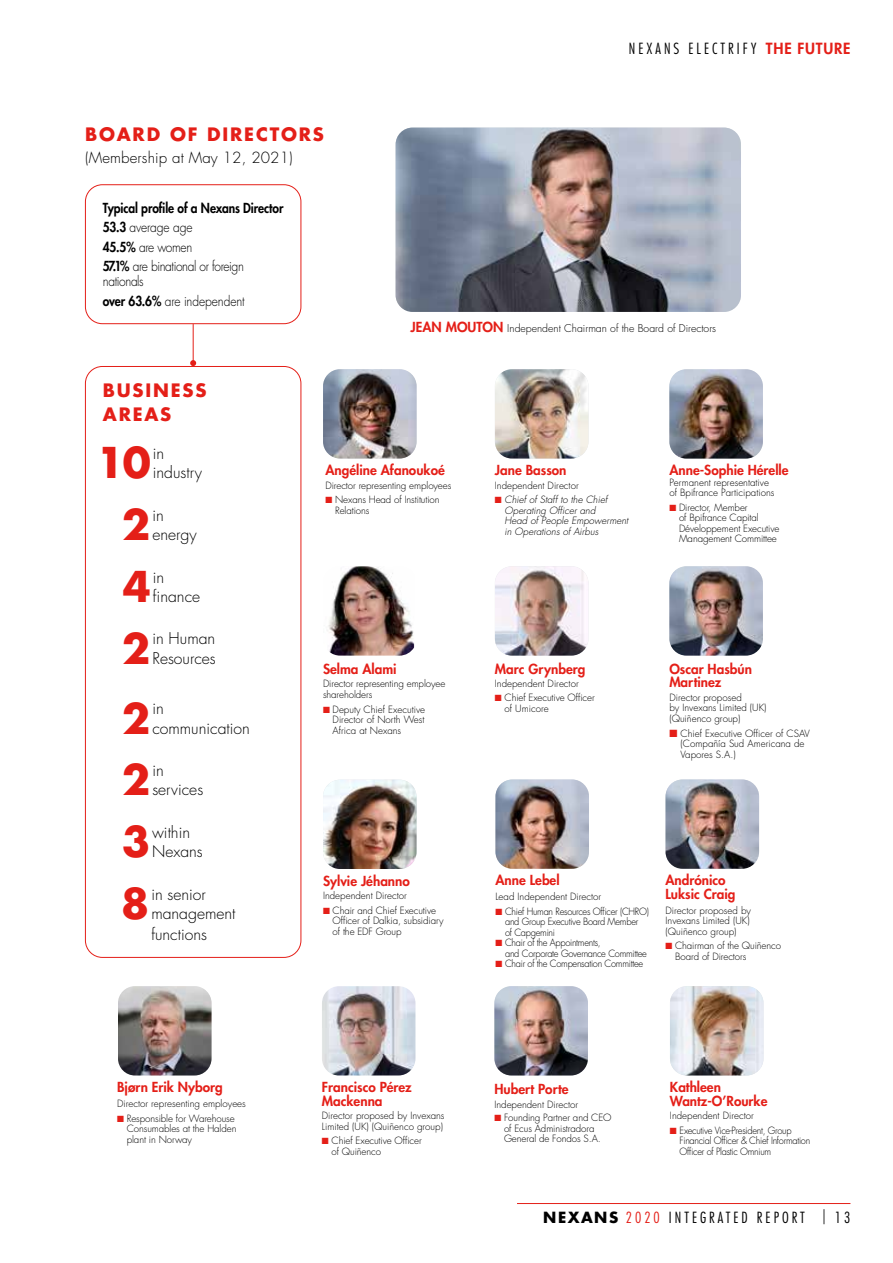
<style>
.page{position:relative;width:893px;height:1263px;background:#fff}
.page>*{position:absolute;margin:0;border:0;box-sizing:border-box;transform-origin:0 0}
.t1{font:700 41.25px "Futura";color:#e41f18}
.t2{font:700 18px/23.5px "Futura LT";letter-spacing:.1em;color:#e41f18}
.t3{font:300 15.75px/19.2px "Futura";color:#000}
.t4{font:300 condensed 15px "Futura";letter-spacing:.2em;color:#000}
.t5{font:300 15px "Futura LT";letter-spacing:.01em;color:#000}
.t6{font:800 13.5px/13.5px "Futura";color:#e41f18}
.t7{font:800 13.5px/19.4px "Futura";letter-spacing:-.005em;color:#000;scale:.89 1}
.t8{font:300 13.5px/19.5px "Futura";letter-spacing:-.02em;color:#000;scale:.89 1}
.t9{font:300 10.5px "Futura";color:#000}
.t10{font:300 9.75px/10.5px "Futura";letter-spacing:-.01em;color:#000}
.t11{font:300 9.75px/10.5px "Futura";letter-spacing:-.03em;color:#000;scale:.95 1}
.t12{font:italic 300 9.75px/10.5px "Futura";color:#000}
.s1{font-weight:300}
.s2{font-weight:800}
.s3{font-weight:800;font-stretch:normal;color:#e41f18}
.s4{font-weight:800;font-size:13.5px;color:#e41f18}
.s5{color:#e41f18}
.s6{font-family:"Futura LT";font-weight:700;font-stretch:normal}
</style>
<div class="page">
<hr style="left:517px;top:1203px;width:333px;height:1px;background:#e41f18">
<img style="left:396px;top:128px;width:345px;height:184px">
<img style="left:494px;top:986px;width:94px;height:89px">
<img style="left:670px;top:986px;width:93px;height:89px">
<img style="left:323px;top:369px;width:94px;height:89px">
<img style="left:495px;top:369px;width:93px;height:89px">
<img style="left:669px;top:369px;width:94px;height:90px">
<div style="left:85px;top:366px;width:216px;height:592px;border:1px solid #e41f18;border-radius:17px"></div>
<img style="left:669px;top:566px;width:94px;height:90px">
<img style="left:495px;top:566px;width:93px;height:90px">
<img style="left:327px;top:566px;width:87px;height:90px">
<img style="left:322px;top:986px;width:93px;height:89px">
<img style="left:323px;top:780px;width:94px;height:89px">
<img style="left:495px;top:779px;width:94px;height:90px">
<img style="left:665px;top:779px;width:94px;height:90px">
<hr style="left:193px;top:324px;width:1px;height:39px;background:#e41f18">
<svg style="left:190px;top:360px;width:6px;height:6px"></svg>
<img style="left:118px;top:986px;width:94px;height:89px">
<div style="left:85px;top:184px;width:216px;height:140px;border:1px solid #e41f18;border-radius:17px"></div>
<h2 class="t2" style="left:85px;top:122px;width:240px">BOARD OF DIRECTORS</h2>
<h3 class="t5" style="left:85px;top:148px;width:209px">(Membership at May 12, 2021)</h3>
<h3 class="t7" style="left:103px;top:198px;width:205px">Typical profile of a Nexans Director<br>53.3 <span class="s1">average age<br></span>45.5% <span class="s1">are women<br></span>57.1% <span class="s1">are binational or foreign</span></h3>
<h3 class="t8" style="left:103px;top:272px;width:161px">nationals<br><span class="s2">over 63.6%</span> are independent</h3>
<h3 class="t4" style="left:629px;top:40px;width:223px">NEXANS ELECTRIFY <span class="s3">THE FUTURE</span></h3>
<p class="t9" style="left:411px;top:322px;width:307px"><span class="s4">JEAN MOUTON</span> Independent Chairman of the Board of Directors</p>
<h2 class="t2" style="left:103px;top:379px;width:105px">BUSINESS<br>AREAS</h2>
<h1 class="t1" style="left:96px;top:433px;width:56px">10</h1>
<h3 class="t3" style="left:153px;top:444px;width:51px">in industry</h3>
<h1 class="t1" style="left:122px;top:495px;width:30px">2</h1>
<h3 class="t3" style="left:152px;top:506px;width:46px">in energy</h3>
<h1 class="t1" style="left:123px;top:556px;width:30px">4</h1>
<h3 class="t3" style="left:153px;top:568px;width:49px">in finance</h3>
<h1 class="t1" style="left:122px;top:618px;width:30px">2</h1>
<h3 class="t3" style="left:152px;top:629px;width:65px">in Human<br>Resources</h3>
<h1 class="t1" style="left:122px;top:688px;width:30px">2</h1>
<h3 class="t3" style="left:152px;top:700px;width:99px">in communication</h3>
<h1 class="t1" style="left:122px;top:750px;width:30px">2</h1>
<h3 class="t3" style="left:152px;top:761px;width:52px">in services</h3>
<h1 class="t1" style="left:122px;top:812px;width:30px">3</h1>
<h3 class="t3" style="left:152px;top:823px;width:52px">within<br>Nexans</h3>
<h1 class="t1" style="left:121px;top:873px;width:30px">8</h1>
<h3 class="t3" style="left:151px;top:885px;width:86px">in senior management</h3>
<h3 class="t3" style="left:151px;top:925px;width:57px">functions</h3>
<h3 class="t6" style="left:117px;top:1080px;width:107px">Bjørn Erik Nyborg</h3>
<p class="t10" style="left:117px;top:1098px;width:130px">Director representing employees</p>
<p class="t10" style="left:127px;top:1113px;width:111px;text-indent:-10px"><span class="s5">■</span> Responsible for Warehouse<br>Consumables at the Halden plant in Norway</p>
<h3 class="t6" style="left:325px;top:463px;width:121px">Angéline Afanoukoé</h3>
<p class="t10" style="left:325px;top:480px;width:127px">Director representing employees</p>
<p class="t10" style="left:335px;top:495px;width:106px;text-indent:-10px"><span class="s5">■</span> Nexans Head of Institution<br>Relations</p>
<h3 class="t6" style="left:495px;top:463px;width:73px">Jane Basson</h3>
<p class="t10" style="left:495px;top:480px;width:85px">Independent Director</p>
<p class="t12" style="left:505px;top:495px;width:125px;text-indent:-10px"><span class="s5">■</span> Chief of Staff to the Chief<br>Operating Officer and<br>Head of People Empowerment in Operations of Airbus</p>
<h3 class="t6" style="left:669px;top:463px;width:121px">Anne-Sophie Hérelle</h3>
<p class="t10" style="left:669px;top:477px;width:107px">Permanent representative of Bpifrance Participations</p>
<p class="t10" style="left:679px;top:502px;width:102px;text-indent:-10px"><span class="s5">■</span> Director, Member<br>of Bpifrance Capital<br>Développement Executive<br>Management Committee</p>
<h3 class="t6" style="left:323px;top:662px;width:75px">Selma Alami</h3>
<p class="t10" style="left:323px;top:679px;width:124px">Director representing employee shareholders</p>
<p class="t10" style="left:333px;top:704px;width:94px;text-align:justify;text-indent:-10px"><span class="s5">■</span> Deputy Chief Executive Director of North West Africa at Nexans</p>
<h3 class="t6" style="left:323px;top:874px;width:88px">Sylvie Jéhanno</h3>
<p class="t10" style="left:323px;top:890px;width:85px">Independent Director</p>
<p class="t10" style="left:333px;top:905px;width:112px;text-indent:-10px"><span class="s5">■</span> Chair and Chief Executive<br>Officer of Dalkia, subsidiary of the EDF Group</p>
<h3 class="t6" style="left:322px;top:1080px;width:91px">Francisco Pérez<br>Mackenna</h3>
<p class="t10" style="left:322px;top:1110px;width:124px">Director proposed by Invexans<br>Limited (UK) (Quiñenco group)</p>
<p class="t10" style="left:332px;top:1136px;width:92px;text-indent:-10px"><span class="s5">■</span> Chief Executive Officer of Quiñenco</p>
<h3 class="t6" style="left:495px;top:662px;width:92px">Marc Grynberg</h3>
<p class="t10" style="left:495px;top:678px;width:85px">Independent Director</p>
<p class="t10" style="left:505px;top:693px;width:92px;text-indent:-10px"><span class="s5">■</span> Chief Executive Officer of Umicore</p>
<h3 class="t6" style="left:669px;top:662px;width:84px">Oscar Hasbún<br>Martinez</h3>
<p class="t10" style="left:669px;top:692px;width:99px">Director proposed<br>by Invexans Limited (UK) (Quiñenco group)</p>
<p class="t10" style="left:681px;top:728px;width:131px;text-indent:-11px"><span class="s5">■</span> Chief Executive Officer of CSAV (Compañía Sud Americana de<br>Vapores S.A.)</p>
<h3 class="t6" style="left:495px;top:873px;width:66px">Anne Lebel</h3>
<p class="t10" style="left:495px;top:891px;width:107px">Lead Independent Director</p>
<p class="t11" style="left:505px;top:906px;width:153px;text-indent:-10px"><span class="s5">■</span> Chief Human Resources Officer (CHRO) and Group Executive Board Member<br>of Capgemini</p>
<p class="t11" style="left:505px;top:938px;width:151px;text-indent:-10px"><span class="s5">■</span> Chair of the Appointments,<br>and Corporate Governance Committee</p>
<p class="t11" style="left:495px;top:959px;width:157px"><span class="s5">■</span> Chair of the Compensation Committee</p>
<h3 class="t6" style="left:665px;top:873px;width:71px">Andrónico<br>Luksic Craig</h3>
<p class="t10" style="left:665px;top:905px;width:87px">Director proposed by<br>Invexans Limited (UK) (Quiñenco group)</p>
<p class="t10" style="left:675px;top:941px;width:107px;text-indent:-10px"><span class="s5">■</span> Chairman of the Quiñenco<br>Board of Directors</p>
<h3 class="t6" style="left:494px;top:1082px;width:76px">Hubert Porte</h3>
<p class="t10" style="left:494px;top:1099px;width:85px">Independent Director</p>
<p class="t10" style="left:504px;top:1113px;width:109px;text-indent:-10px"><span class="s5">■</span> Founding Partner and CEO of Ecus Administradora<br>General de Fondos S.A.</p>
<h3 class="t6" style="left:670px;top:1080px;width:99px">Kathleen<br>Wantz-O’Rourke</h3>
<p class="t10" style="left:670px;top:1110px;width:85px">Independent Director</p>
<p class="t11" style="left:680px;top:1125px;width:139px;text-indent:-10px"><span class="s5">■</span> Executive Vice-President, Group<br>Financial Officer &amp; Chief Information<br>Officer of Plastic Omnium</p>
<h3 class="t4" style="left:543px;top:1208px;width:309px"><span class="s6">NEXANS</span> <span class="s5">2020</span> INTEGRATED REPORT | 13</h3>
</div>
